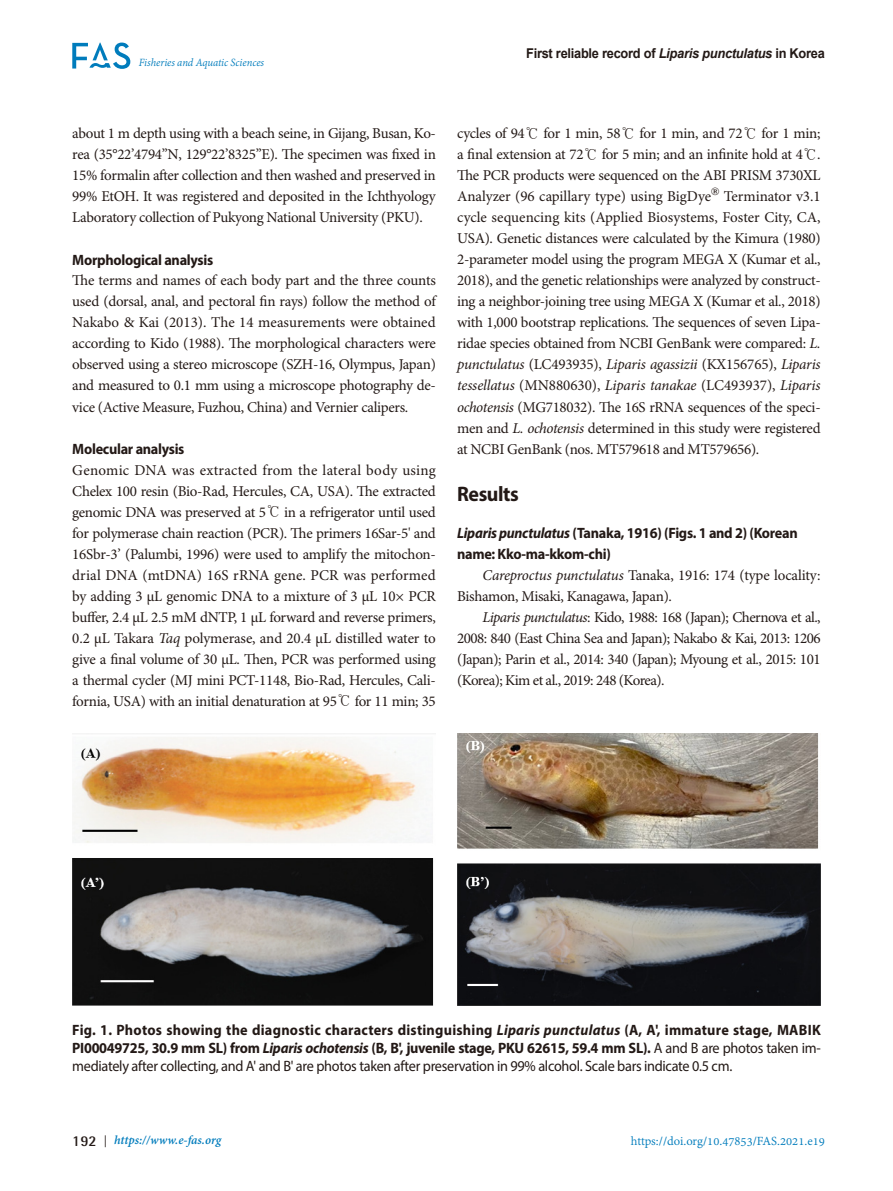
<style>
.page{position:relative;width:893px;height:1191px;background:#fff}
.page>*{position:absolute;margin:0;border:0;box-sizing:border-box;transform-origin:0 0}
.headiing_1st{font:700 21px "Myriad Pro";letter-spacing:-.02em;color:#231916;scale:.95 1}
.main_text_1st_no_ind{font:15px/21px "Minion Pro";letter-spacing:-.02em;color:#231916;text-align:justify}
.table_title{font:700 15px/18px "Myriad Pro";letter-spacing:-.02em;color:#231916;text-align:justify;scale:.95 1}
.main_text_2nd_more_i{font:15px/21px "Minion Pro";letter-spacing:-.03em;color:#231916}
.heading_2nd{font:700 15px/21px "Myriad Pro";letter-spacing:-.02em;color:#231916;scale:.95 1}
.t1{font:700 13.5px "Arial";letter-spacing:-.02em;color:#231916;scale:.95 1}
.t2{font:13.5px "Adobe Devanagari";color:#007cbc}
.t3{font:italic 700 13.5px "Adobe Devanagari";color:#007cbc}
.t4{font:italic 12px "Adobe Devanagari";letter-spacing:-.005em;color:#007cbc;scale:.95 1}
.main_text_1st_no_ind-2{font:8.7px "YDVY Mj O15";color:#231916}
.s1{font-style:italic}
.s2{font-family:"Adobe Myungjo Std";font-weight:500}
.s3{font-weight:400}
.s4{font-family:"Rotis Semi Sans Std";font-style:normal;font-size:15px;color:#231916}
.s5{font-family:"Helvetica Neue LT Pro";font-weight:300;font-style:normal;font-stretch:condensed;font-size:16.05px;color:#231916}
</style>
<div class="page">
<svg style="left:72px;top:43px;width:58px;height:26px"></svg>
<img style="left:457px;top:733px;width:364px;height:272px">
<img style="left:72px;top:733px;width:364px;height:272px">
<p class="t4" style="left:139px;top:56px;width:133px">Fisheries and Aquatic Sciences</p>
<p class="t1" style="left:526px;top:44px;width:316px">First reliable record of <span class="s1">Liparis punctulatus</span> in Korea</p>
<p class="main_text_1st_no_ind" style="left:72px;top:124px;width:365px">about 1 m depth using with a beach seine, in Gijang, Busan, Ko&shy;rea (35°22’4794”N, 129°22’8325”E). The specimen was fixed in 15% formalin after collection and then washed and preserved in 99% EtOH. It was registered and deposited in the Ichthyology Laboratory collection of Pukyong National University (PKU).</p>
<p class="heading_2nd" style="left:72px;top:249px;width:150px">Morphological analysis</p>
<p class="main_text_1st_no_ind" style="left:72px;top:271px;width:365px">The terms and names of each body part and the three counts used (dorsal, anal, and pectoral fin rays) follow the method of Nakabo &amp; Kai (2013). The 14 measurements were obtained according to Kido (1988). The morphological characters were observed using a stereo microscope (SZH-16, Olympus, Japan) and measured to 0.1 mm using a microscope photography de&shy;vice (Active Measure, Fuzhou, China) and Vernier calipers.</p>
<p class="heading_2nd" style="left:72px;top:438px;width:120px">Molecular analysis</p>
<p class="main_text_1st_no_ind" style="left:72px;top:460px;width:365px">Genomic DNA was extracted from the lateral body using Chelex 100 resin (Bio-Rad, Hercules, CA, USA). The extracted genomic DNA was preserved at 5<span class="s2">℃</span> in a refrigerator until used for polymerase chain reaction (PCR). The primers 16Sar-5' and 16Sbr-3’ (Palumbi, 1996) were used to amplify the mitochon&shy;drial DNA (mtDNA) 16S rRNA gene. PCR was performed by adding 3 μL genomic DNA to a mixture of 3 μL 10× PCR buffer, 2.4 μL 2.5 mM dNTP, 1 μL forward and reverse primers, 0.2 μL Takara <span class="s1">Taq</span> polymerase, and 20.4 μL distilled water to give a final volume of 30 μL. Then, PCR was performed using a thermal cycler (MJ mini PCT-1148, Bio-Rad, Hercules, Cali&shy;fornia, USA) with an initial denaturation at 95<span class="s2">℃</span> for 11 min; 35</p>
<p class="main_text_1st_no_ind" style="left:457px;top:124px;width:365px">cycles of 94<span class="s2">℃</span> for 1 min, 58<span class="s2">℃</span> for 1 min, and 72<span class="s2">℃</span> for 1 min; a final extension at 72<span class="s2">℃</span> for 5 min; and an infinite hold at 4<span class="s2">℃</span>.<br>The PCR products were sequenced on the ABI PRISM 3730XL Analyzer (96 capillary type) using BigDye</p>
<p class="main_text_1st_no_ind-2" style="left:711px;top:186px;width:10px">®</p>
<p class="main_text_1st_no_ind" style="left:457px;top:187px;width:365px;text-indent:267px">Terminator v3.1 cycle sequencing kits (Applied Biosystems, Foster City, CA, USA). Genetic distances were calculated by the Kimura (1980)<br>2-parameter model using the program MEGA X (Kumar et al., 2018), and the genetic relationships were analyzed by construct&shy;ing a neighbor-joining tree using MEGA X (Kumar et al., 2018) with 1,000 bootstrap replications. The sequences of seven Lipa&shy;ridae species obtained from NCBI GenBank were compared: <span class="s1">L. punctulatus</span> (LC493935), <span class="s1">Liparis agassizii</span> (KX156765), <span class="s1">Liparis tessellatus</span> (MN880630), <span class="s1">Liparis tanakae</span> (LC493937), <span class="s1">Liparis ochotensis</span> (MG718032). The 16S rRNA sequences of the speci&shy;men and <span class="s1">L. ochotensis</span> determined in this study were registered at NCBI GenBank (nos. MT579618 and MT579656).</p>
<p class="headiing_1st" style="left:457px;top:480px;width:66px">Results</p>
<p class="heading_2nd" style="left:457px;top:522px;width:360px"><span class="s1">Liparis punctulatus</span> (Tanaka, 1916) (Figs. 1 and 2) (Korean name: Kko-ma-kkom-chi)</p>
<p class="main_text_2nd_more_i" style="left:457px;top:565px;width:365px;text-indent:26px"><span class="s1">Careproctus punctulatus</span> Tanaka, 1916: 174 (type locality:<br>Bishamon, Misaki, Kanagawa, Japan).</p>
<p class="main_text_2nd_more_i" style="left:457px;top:607px;width:365px;text-align:justify;text-indent:26px"><span class="s1">Liparis punctulatus</span>: Kido, 1988: 168 (Japan); Chernova et al., 2008: 840 (East China Sea and Japan); Nakabo &amp; Kai, 2013: 1206 (Japan); Parin et al., 2014: 340 (Japan); Myoung et al., 2015: 101 (Korea); Kim et al., 2019: 248 (Korea).</p>
<p class="table_title" style="left:72px;top:1020px;width:789px">Fig. 1. Photos showing the diagnostic characters distinguishing <span class="s1">Liparis punctulatus</span> (A, A', immature stage, MABIK PI00049725, 30.9 mm SL) from <span class="s1">Liparis ochotensis</span> (B, B', juvenile stage, PKU 62615, 59.4 mm SL). <span class="s3">A and B are photos taken im&shy;mediately after collecting, and A' and B' are photos taken after preservation in 99% alcohol. Scale bars indicate 0.5 cm.</span></p>
<p class="t3" style="left:72px;top:1132px;width:151px"><span class="s4">192</span> <span class="s5">|</span> https://www.e-fas.org</p>
<p class="t2" style="left:631px;top:1133px;width:196px">https://doi.org/10.47853/FAS.2021.e19</p>
</div>
